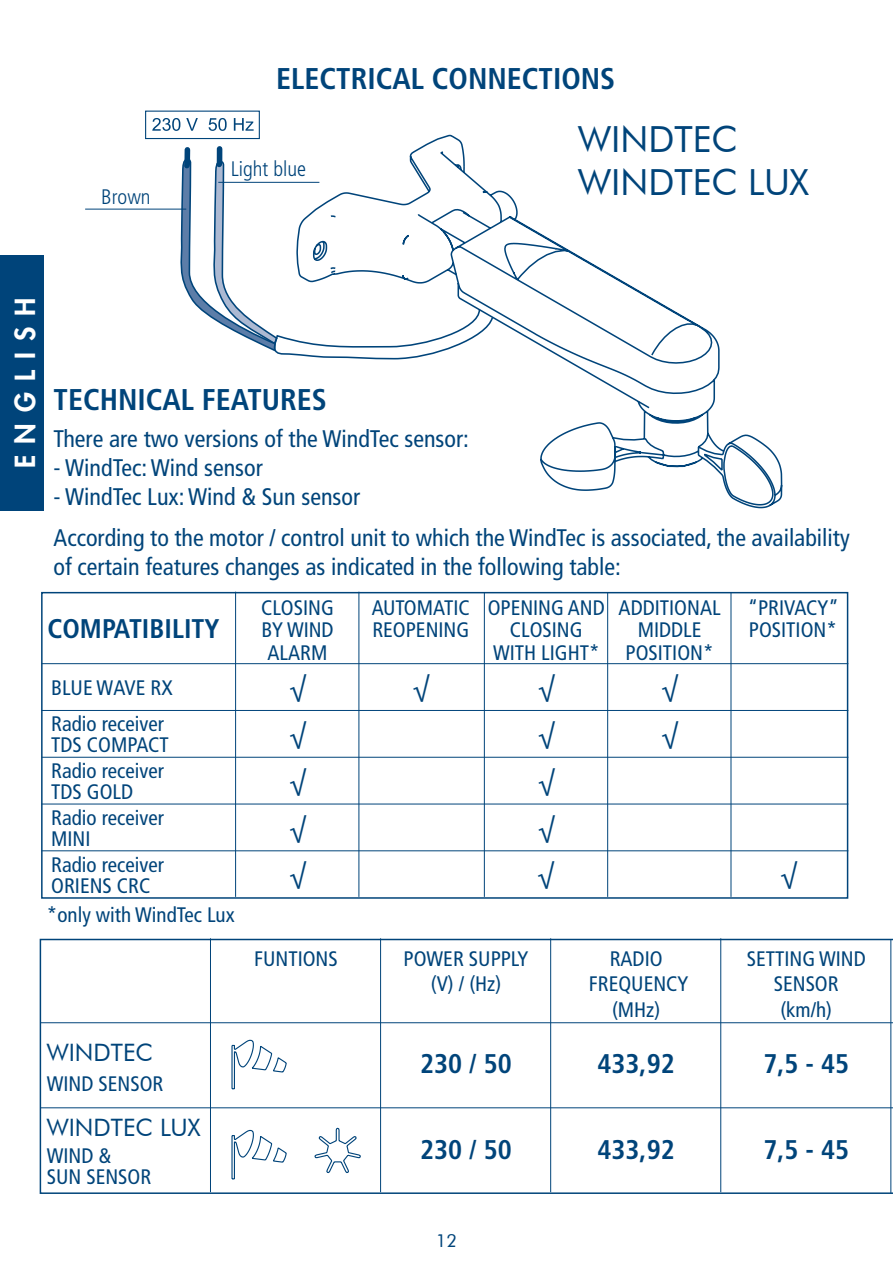
<style>
.page{position:relative;width:893px;height:1276px;background:#fff}
.page>*{position:absolute;margin:0;border:0;box-sizing:border-box;transform-origin:0 0}
.t1{font:36px/43.2px "Futura BT";color:#00447a}
.t2{font:700 condensed 30px "Frutiger LT Std";color:#00447a}
.t3{font:30px/46.8px "Myriad Pro";color:#00447a}
.t4{font:700 condensed 27px "Frutiger LT Std";color:#00447a}
.t5{font:800 27px "Futura";letter-spacing:.41em;color:#fff}
.t6{font:condensed 24px/41.7px "Frutiger LT Std";color:#00447a}
.t7{font:24px "Futura BT";color:#00447a}
.t8{font:condensed 21px/22.5px "Frutiger LT Std";color:#00447a}
.t9{font:condensed 21px/22.5px "Frutiger LT Std";letter-spacing:-.02em;color:#00447a}
.t10{font:300 condensed 21px "Frutiger LT Std";color:#00447a}
.t11{font:18px "Futura BT";color:#00447a}
</style>
<div class="page">
<svg style="left:428px;top:134px;width:355px;height:375px"></svg>
<hr style="left:85px;top:209px;width:101px;height:1px;background:#00447a">
<svg style="left:177px;top:143px;width:317px;height:217px"></svg>
<svg style="left:152px;top:118px;width:102px;height:13px"></svg>
<div style="left:145px;top:111px;width:115px;height:28px;border:1px solid #00447a"></div>
<svg style="left:40px;top:938px;width:853px;height:256px"></svg>
<hr style="left:40px;top:1022px;width:853px;height:1px;background:#00447a">
<hr style="left:40px;top:1107px;width:853px;height:1px;background:#00447a">
<hr style="left:210px;top:938px;width:1px;height:254px;background:#00447a">
<hr style="left:380px;top:938px;width:1px;height:254px;background:#00447a">
<hr style="left:550px;top:938px;width:1px;height:254px;background:#00447a">
<hr style="left:720px;top:938px;width:1px;height:254px;background:#00447a">
<hr style="left:890px;top:939px;width:1px;height:254px;background:#00447a">
<svg style="left:231px;top:1127px;width:130px;height:53px"></svg>
<svg style="left:231px;top:1039px;width:57px;height:51px"></svg>
<div style="left:41px;top:592px;width:807px;height:306px;border:2px solid #00447a"></div>
<hr style="left:41px;top:850px;width:807px;height:1px;background:#00447a">
<hr style="left:41px;top:803px;width:807px;height:1px;background:#00447a">
<hr style="left:41px;top:757px;width:807px;height:1px;background:#00447a">
<hr style="left:41px;top:710px;width:807px;height:1px;background:#00447a">
<hr style="left:41px;top:663px;width:807px;height:1px;background:#00447a">
<hr style="left:235px;top:592px;width:1px;height:305px;background:#00447a">
<hr style="left:358px;top:592px;width:1px;height:305px;background:#00447a">
<hr style="left:484px;top:592px;width:1px;height:305px;background:#00447a">
<hr style="left:607px;top:592px;width:1px;height:305px;background:#00447a">
<hr style="left:730px;top:592px;width:1px;height:305px;background:#00447a">
<div style="left:0;top:255px;width:44px;height:255px;background:#00447a"></div>
<p class="t10" style="left:101px;top:185px;width:51px">Brown</p>
<h2 class="t2" style="left:276px;top:61px;width:340px">ELECTRICAL CONNECTIONS</h2>
<p class="t10" style="left:231px;top:157px;width:77px">Light blue</p>
<h1 class="t1" style="left:578px;top:117px;width:232px">WINDTEC<br>WINDTEC LUX</h1>
<p class="t5" style="left:7px;top:468px;width:172px;rotate:-90deg">ENGLISH</p>
<h2 class="t2" style="left:54px;top:381px;width:275px">TECHNICAL FEATURES</h2>
<p class="t6" style="left:54px;top:418px;width:417px">There are two versions of the WindTec sensor:</p>
<p class="t6" style="left:54px;top:447px;width:211px">- WindTec: Wind sensor</p>
<p class="t6" style="left:54px;top:476px;width:798px">- WindTec Lux: Wind &amp; Sun sensor<br>According to the motor / control unit to which the WindTec is associated, the availability</p>
<p class="t6" style="left:54px;top:546px;width:569px">of certain features changes as indicated in the following table:</p>
<p class="t4" style="left:47px;top:612px;width:174px">COMPATIBILITY</p>
<p class="t8" style="left:51px;top:677px;width:123px">BLUE WAVE RX</p>
<p class="t8" style="left:51px;top:713px;width:119px;line-height:21px">Radio receiver<br>TDS CO MPACT</p>
<p class="t8" style="left:51px;top:760px;width:114px;line-height:21px">Radio receiver<br>TDS Gold</p>
<p class="t8" style="left:51px;top:807px;width:114px;line-height:21px">Radio receiver<br>MINI</p>
<p class="t8" style="left:51px;top:854px;width:114px;line-height:21px">Radio receiver<br>ORIEN</p>
<p class="t8" style="left:103px;top:874px;width:26px">S CRC</p>
<p class="t8" style="left:47px;top:904px;width:189px">*only with WindTec Lux</p>
<p class="t8" style="left:261px;top:596px;width:68px">CLOSING<br>BY WIND<br>ALARM</p>
<h2 class="t3" style="left:289px;top:665px;width:18px">√</h2>
<h2 class="t3" style="left:289px;top:712px;width:18px">√</h2>
<h2 class="t3" style="left:289px;top:759px;width:18px">√</h2>
<h2 class="t3" style="left:289px;top:806px;width:18px">√ √</h2>
<p class="t8" style="left:254px;top:947px;width:83px">Funtions</p>
<p class="t7" style="left:47px;top:1037px;width:108px">WINDTEC</p>
<p class="t8" style="left:47px;top:1072px;width:118px">wind sensor</p>
<p class="t7" style="left:47px;top:1113px;width:155px">WINDTEC LUX</p>
<p class="t8" style="left:47px;top:1145px;width:106px;line-height:21px">wind &amp;<br>sun sensor</p>
<p class="t9" style="left:372px;top:596px;width:90px">AUTOMATIC<br>REOPENING</p>
<p class="t8" style="left:488px;top:596px;width:34px">OPENING</p>
<p class="t8" style="left:568px;top:596px;width:25px">AND</p>
<p class="t8" style="left:493px;top:619px;width:108px;text-indent:17px">CLOSING<br>WITH LIG HT*</p>
<h2 class="t3" style="left:412px;top:665px;width:18px">√</h2>
<h2 class="t3" style="left:538px;top:665px;width:18px">√</h2>
<h2 class="t3" style="left:538px;top:712px;width:18px">√</h2>
<h2 class="t3" style="left:538px;top:759px;width:18px">√</h2>
<h2 class="t3" style="left:537px;top:806px;width:19px">√ √</h2>
<p class="t8" style="left:619px;top:596px;width:103px;text-align:center">ADDITIONAL<br>MIDDLE<br>POSITION *</p>
<p class="t8" style="left:748px;top:596px;width:93px">“PRIVACY”<br>POSITION *</p>
<h2 class="t3" style="left:661px;top:665px;width:18px">√ √</h2>
<h2 class="t3" style="left:780px;top:852px;width:18px">√</h2>
<p class="t8" style="left:404px;top:946px;width:126px;line-height:25.2px;text-align:center">Power supply (v) / (Hz)</p>
<p class="t8" style="left:589px;top:946px;width:101px;line-height:25.2px;text-align:center">Radio<br>Frequency (MHz)</p>
<p class="t8" style="left:747px;top:946px;width:121px;line-height:25.2px;text-align:center">Setting wind sensor (km/h)</p>
<p class="t4" style="left:420px;top:1048px;width:93px">230 / 50</p>
<p class="t4" style="left:597px;top:1048px;width:79px">433,92</p>
<p class="t4" style="left:763px;top:1048px;width:87px">7,5 - 45</p>
<p class="t4" style="left:420px;top:1133px;width:93px">230 / 50</p>
<p class="t4" style="left:597px;top:1133px;width:79px">433,92</p>
<p class="t4" style="left:763px;top:1133px;width:87px">7,5 - 45</p>
<p class="t11" style="left:436px;top:1229px;width:23px">12</p>
</div>
